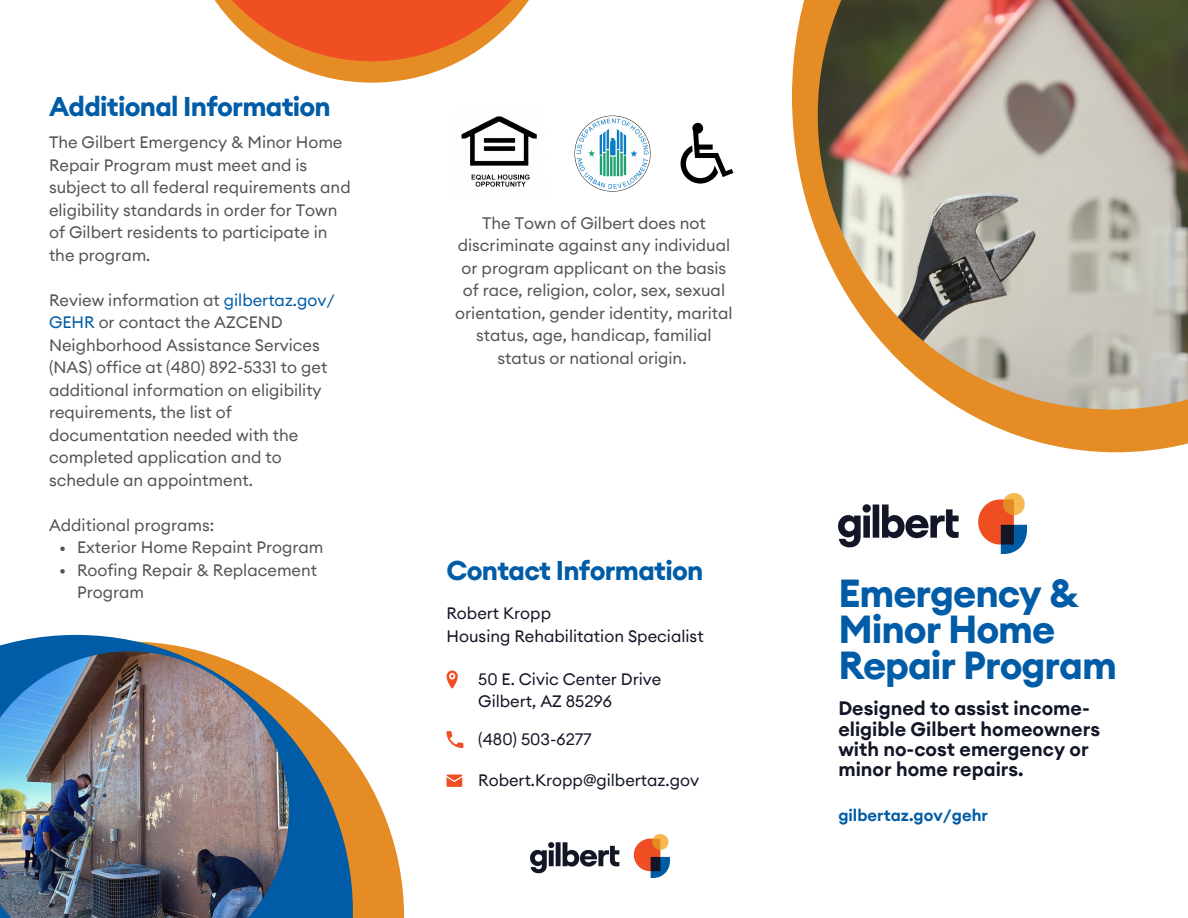
<style>
.page{position:relative;width:1188px;height:918px;background:#fff}
.page>*{position:absolute;margin:0;border:0;box-sizing:border-box;transform-origin:0 0}
.t1{font:700 39px/36px "Euclid Circular A";letter-spacing:-.025em;color:#005ca6}
.t2{font:700 27px "Euclid Circular A";letter-spacing:-.025em;color:#005ca6}
.t3{font:600 19.5px/20.2px "Euclid Circular A";color:#131626}
.t4{font:16.5px/22.5px "Euclid Circular A";color:#545454}
.t5{font:16.5px/22.5px "Euclid Circular A";color:#131626}
.t6{font:600 16.5px "Euclid Circular A";color:#005ca6}
.s1{color:#005ca6}
</style>
<div class="page">
<svg style="left:353px;top:758px;width:51px;height:160px;fill:#e58c24"></svg>
<svg style="left:792px;top:0;width:396px;height:452px"></svg>
<img style="left:818px;top:0;width:370px;height:409px">
<svg style="left:0;top:635px;width:353px;height:283px"></svg>
<img style="left:0;top:651px;width:289px;height:267px">
<svg style="left:214px;top:0;width:315px;height:83px"></svg>
<svg style="left:447px;top:731px;width:16px;height:17px"></svg>
<svg style="left:447px;top:775px;width:15px;height:12px"></svg>
<svg style="left:447px;top:670px;width:11px;height:18px"></svg>
<img style="left:530px;top:834px;width:140px;height:44px">
<img style="left:838px;top:494px;width:188px;height:59px">
<img style="left:461px;top:116px;width:76px;height:71px">
<img style="left:574px;top:115px;width:77px;height:77px">
<svg style="left:681px;top:123px;width:52px;height:61px"></svg>
<svg style="left:60px;top:547px;width:5px;height:4px"></svg>
<svg style="left:60px;top:569px;width:5px;height:5px"></svg>
<h2 class="t2" style="left:49px;top:94px;width:283px">Additional Information</h2>
<p class="t4" style="left:49px;top:132px;width:303px">The Gilbert Emergency &amp; Minor Home<br>Repair Program must meet and is subject to all federal requirements and eligibility standards in order for Town of Gilbert residents to participate in the program.</p>
<p class="t4" style="left:49px;top:290px;width:287px">Review information at <span class="s1">gilbertaz.gov/<br>GEHR</span> or contact the AZCEND<br>Neighborhood Assistance Services (NAS) office at (480) 892-5331 to get additional information on eligibility requirements, the list of documentation needed with the completed application and to schedule an appointment.</p>
<p class="t4" style="left:49px;top:515px;width:167px">Additional programs:</p>
<p class="t4" style="left:77px;top:537px;width:248px">Exterior Home Repaint Program<br>Roofing Repair &amp; Replacement<br>Program</p>
<p class="t4" style="left:455px;top:212px;width:279px;text-align:center">The Town of Gilbert does not discriminate against any individual or program applicant on the basis of race, religion, color, sex, sexual orientation, gender identity, marital status, age, handicap, familial status or national origin.</p>
<h2 class="t2" style="left:447px;top:558px;width:258px">Contact Information</h2>
<p class="t5" style="left:447px;top:603px;width:259px">Robert Kropp<br>Housing Rehabilitation Specialist</p>
<p class="t5" style="left:478px;top:668px;width:185px">50 E. Civic Center Drive<br>Gilbert, AZ 85296</p>
<p class="t5" style="left:478px;top:729px;width:115px">(480) 503-6277</p>
<p class="t5" style="left:478px;top:769px;width:222px">Robert.Kropp@gilbertaz.gov</p>
<h1 class="t1" style="left:838px;top:577px;width:280px">Emergency &amp;<br>Minor Home<br>Repair Program</h1>
<p class="t3" style="left:838px;top:699px;width:263px">Designed to assist income&shy;eligible Gilbert homeowners with no-cost emergency or minor home repairs.</p>
<p class="t6" style="left:838px;top:808px;width:151px">gilbertaz.gov/gehr</p>
</div>
